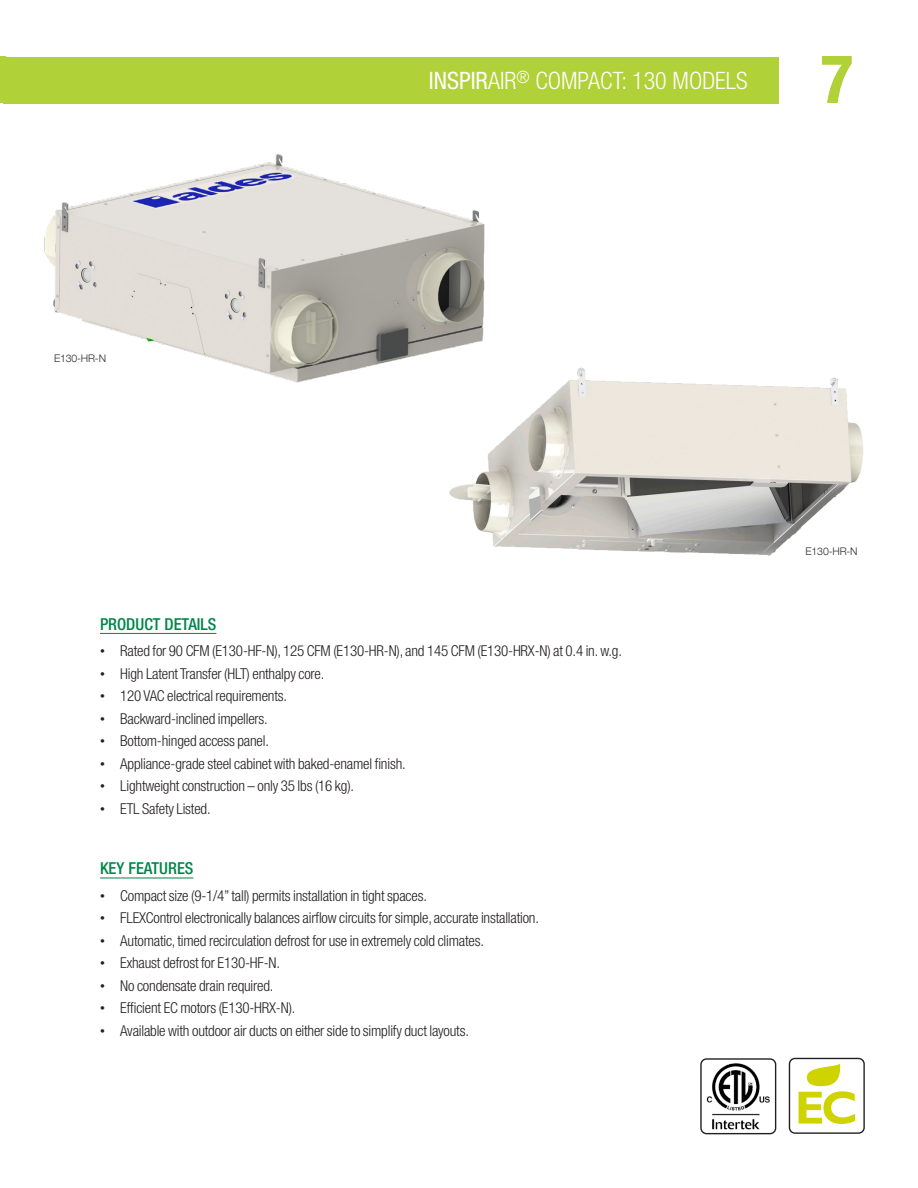
<style>
.page{position:relative;width:918px;height:1188px;background:#fff}
.page>*{position:absolute;margin:0;border:0;box-sizing:border-box;transform-origin:0 0}
.t1{font:700 condensed 67.5px "Helvetica Neue LT Std";color:#b0d138}
.t2{font:300 condensed 24px "Helvetica Neue LT Std";color:#fff}
.titre_sous-chapitre{font:500 condensed 16.5px "Helvetica Neue LT Std";color:#00854a}
.t3{font:300 condensed 15px "Helvetica Neue LT Std";letter-spacing:-.01em;color:#231f20}
._05-Tetiere_Tableau{font:300 10.5px "Helvetica Neue LT Com";letter-spacing:-.015em;color:#312f30}
.s1{font-weight:400}
.s2{font-family:"Myriad Pro";font-stretch:normal;font-size:19.5px}
</style>
<div class="page">
<div style="left:3px;top:57px;width:776px;height:47px;background:#b0d138"></div>
<div style="left:0;top:56px;width:6px;height:47px;background:#b0d138"></div>
<div style="left:700px;top:1058px;width:76px;height:76px;border:1px solid #231f20;border-radius:6px"></div>
<img style="left:706px;top:1063px;width:64px;height:67px">
<div style="left:789px;top:1058px;width:76px;height:76px;border:1px solid #231f20;border-radius:6px"></div>
<svg style="left:799px;top:1064px;width:56px;height:60px"></svg>
<hr style="left:100px;top:633px;width:116px;height:1px;background:#00854a">
<hr style="left:100px;top:878px;width:94px;height:1px;background:#00854a">
<img style="left:44px;top:154px;width:441px;height:229px">
<img style="left:435px;top:341px;width:428px;height:215px">
<p class="t2" style="left:429px;top:66px;width:320px"><span class="s1">INSPIR</span>AIR<sup>®</sup> COMPACT: 130 MODELS</p>
<h1 class="t1" style="left:821px;top:38px;width:34px">7</h1>
<p class="_05-Tetiere_Tableau" style="left:54px;top:352px;width:54px">E130-HR-N</p>
<p class="titre_sous-chapitre" style="left:100px;top:614px;width:118px">PRODUCT DETAILS</p>
<p class="t3" style="left:100px;top:643px;width:524px"><span class="s2">•</span> Rated for 90 CFM (E130-HF-N), 125 CFM (E130-HR-N), and 145 CFM (E130-HRX-N) at 0.4 in. w.g.</p>
<p class="t3" style="left:100px;top:665px;width:226px"><span class="s2">•</span> High Latent Transfer (HLT) enthalpy core.</p>
<p class="t3" style="left:100px;top:688px;width:189px"><span class="s2">•</span> 120 VAC electrical requirements.</p>
<p class="t3" style="left:100px;top:710px;width:169px"><span class="s2">•</span> Backward-inclined impellers.</p>
<p class="t3" style="left:100px;top:733px;width:171px"><span class="s2">•</span> Bottom-hinged access panel.</p>
<p class="t3" style="left:100px;top:755px;width:307px"><span class="s2">•</span> Appliance-grade steel cabinet with baked-enamel finish.</p>
<p class="t3" style="left:100px;top:778px;width:256px"><span class="s2">•</span> Lightweight construction – only 35 lbs (16 kg).</p>
<p class="t3" style="left:100px;top:800px;width:112px"><span class="s2">•</span> ETL Safety Listed.</p>
<p class="titre_sous-chapitre" style="left:100px;top:859px;width:95px">KEY FEATURES</p>
<p class="t3" style="left:100px;top:887px;width:328px"><span class="s2">•</span> Compact size (9-1/4” tall) permits installation in tight spaces.</p>
<p class="t3" style="left:100px;top:910px;width:441px"><span class="s2">•</span> FLEXControl electronically balances airflow circuits for simple, accurate installation.</p>
<p class="t3" style="left:100px;top:932px;width:385px"><span class="s2">•</span> Automatic, timed recirculation defrost for use in extremely cold climates.</p>
<p class="t3" style="left:100px;top:955px;width:181px"><span class="s2">•</span> Exhaust defrost for E130-HF-N.</p>
<p class="t3" style="left:100px;top:977px;width:175px"><span class="s2">•</span> No condensate drain required.</p>
<p class="t3" style="left:100px;top:1000px;width:197px"><span class="s2">•</span> Efficient EC motors (E130-HRX-N).</p>
<p class="t3" style="left:100px;top:1022px;width:371px"><span class="s2">•</span> Available with outdoor air ducts on either side to simplify duct layouts.</p>
<p class="_05-Tetiere_Tableau" style="left:806px;top:545px;width:54px">E130-HR-N</p>
</div>
